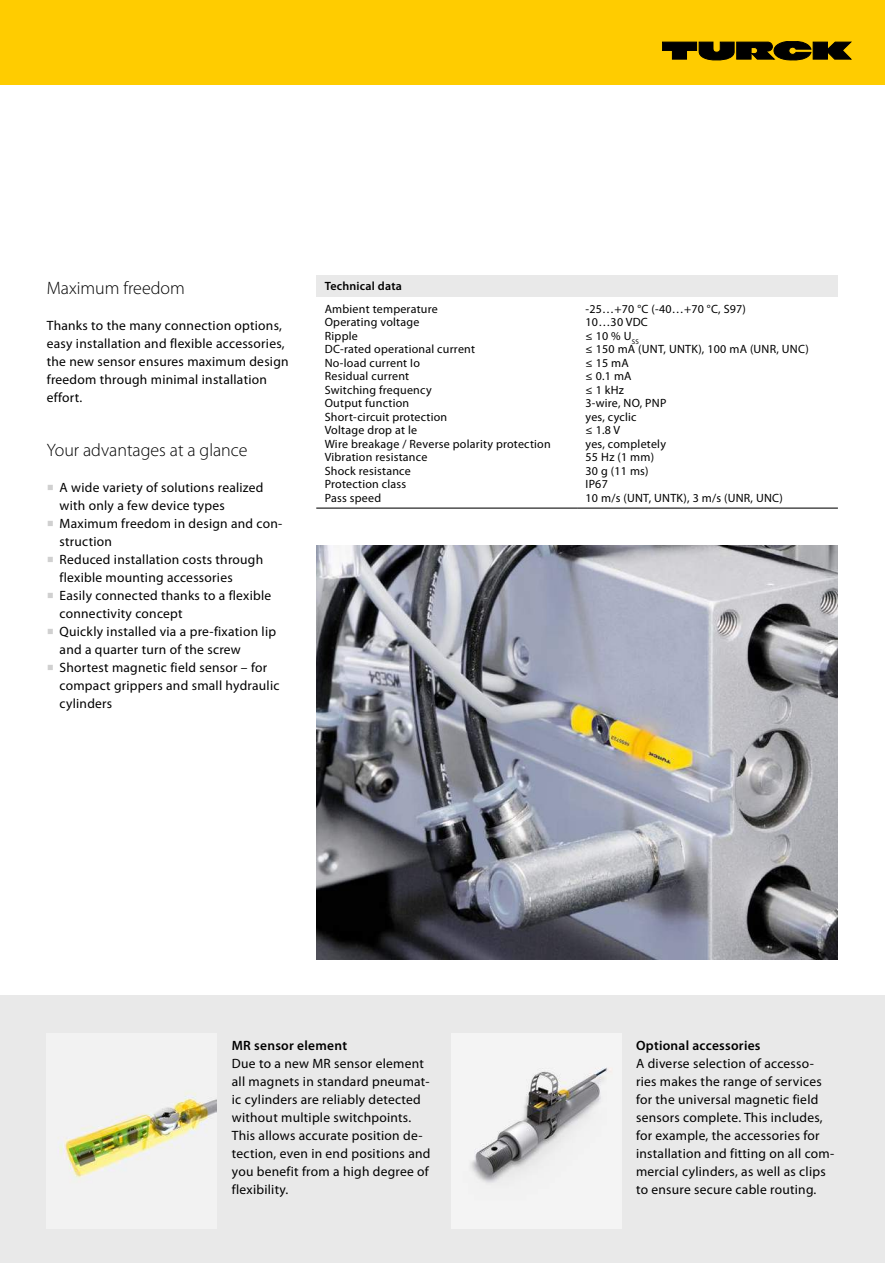
<style>
.page{position:relative;width:885px;height:1263px;background:#fff}
.page>*{position:absolute;margin:0;border:0;box-sizing:border-box;transform-origin:0 0}
.t1{font:300 18px "Myriad Pro";color:#000}
.t2{font:13.5px/18px "Myriad Pro";letter-spacing:.02em;color:#000}
.t3{font:600 13.5px "Myriad Pro";letter-spacing:.02em;color:#000}
.t4{font:12px/13.5px "Myriad Pro";letter-spacing:.02em;color:#000}
.t5{font:600 12px "Myriad Pro";letter-spacing:.02em;color:#000}
.s1{font-family:"Minion Pro";font-size:18px;color:#d0d0d0}
</style>
<div class="page">
<div style="left:0;top:0;width:884px;height:85px;background:#fc0"></div>
<svg style="left:662px;top:42px;width:189px;height:18px"></svg>
<div style="left:0;top:996px;width:884px;height:267px;background:#e9e9e9"></div>
<div style="left:316px;top:276px;width:521px;height:21px;background:#e9e9e9"></div>
<hr style="left:316px;top:508px;width:261px;height:1px;background:#000">
<hr style="left:577px;top:508px;width:260px;height:1px;background:#000">
<img style="left:316px;top:546px;width:521px;height:414px">
<img style="left:451px;top:1033px;width:170px;height:196px">
<img style="left:57px;top:1090px;width:160px;height:93px">
<h1 class="t1" style="left:47px;top:277px;width:139px">Maximum freedom</h1>
<p class="t2" style="left:47px;top:316px;width:243px">Thanks to the many connection options, easy installation and flexible accessories, the new sensor ensures maximum design freedom through minimal installation effort.</p>
<h1 class="t1" style="left:47px;top:439px;width:202px">Your advantages at a glance</h1>
<p class="t2" style="left:60px;top:478px;width:205px;text-indent:-13px"><span class="s1">■</span> A wide variety of solutions realized with only a few device types</p>
<p class="t2" style="left:60px;top:514px;width:224px;text-indent:-13px"><span class="s1">■</span> Maximum freedom in design and con&shy;struction</p>
<p class="t2" style="left:60px;top:550px;width:205px;text-indent:-13px"><span class="s1">■</span> Reduced installation costs through flexible mounting accessories</p>
<p class="t2" style="left:60px;top:586px;width:213px;text-indent:-13px"><span class="s1">■</span> Easily connected thanks to a flexible connectivity concept</p>
<p class="t2" style="left:60px;top:622px;width:218px;text-indent:-13px"><span class="s1">■</span> Quickly installed via a pre-fixation lip and a quarter turn of the screw</p>
<p class="t2" style="left:60px;top:658px;width:221px;text-indent:-13px"><span class="s1">■</span> Shortest magnetic field sensor – for compact grippers and small hydraulic cylinders</p>
<p class="t5" style="left:325px;top:278px;width:79px">Technical data</p>
<p class="t4" style="left:325px;top:302px;width:227px">Ambient temperature<br>Operating voltage<br>Ripple<br>DC-rated operational current<br>No-load current Io<br>Residual current<br>Switching frequency<br>Output function<br>Short-circuit protection<br>Voltage drop at le<br>Wire breakage / Reverse polarity protection<br>Vibration resistance<br>Shock resistance<br>Protection class<br>Pass speed</p>
<p class="t4" style="left:585px;top:302px;width:225px">-25…+70 °C (-40…+70 °C, S97)<br>10…30 VDC<br>≤ 10 % U<sub>SS<br></sub>≤ 150 mA (UNT, UNTK), 100 mA (UNR, UNC) ≤ 15 mA<br>≤ 0.1 mA<br>≤ 1 kHz<br>3-wire, NO, PNP<br>yes, cyclic<br>≤ 1.8 V<br>yes, completely<br>55 Hz (1 mm)<br>30 g (11 ms)<br>IP67<br>10 m/s (UNT, UNTK), 3 m/s (UNR, UNC)</p>
<p class="t3" style="left:232px;top:1036px;width:117px">MR sensor element</p>
<p class="t2" style="left:232px;top:1054px;width:200px">Due to a new MR sensor element all magnets in standard pneumat&shy;ic cylinders are reliably detected without multiple switchpoints.<br>This allows accurate position de&shy;tection, even in end positions and you benefit from a high degree of flexibility.</p>
<p class="t3" style="left:636px;top:1036px;width:126px">Optional accessories</p>
<p class="t2" style="left:636px;top:1054px;width:200px">A diverse selection of accesso&shy;ries makes the range of services for the universal magnetic field sensors complete. This includes, for example, the accessories for installation and fitting on all com&shy;mercial cylinders, as well as clips to ensure secure cable routing.</p>
</div>
